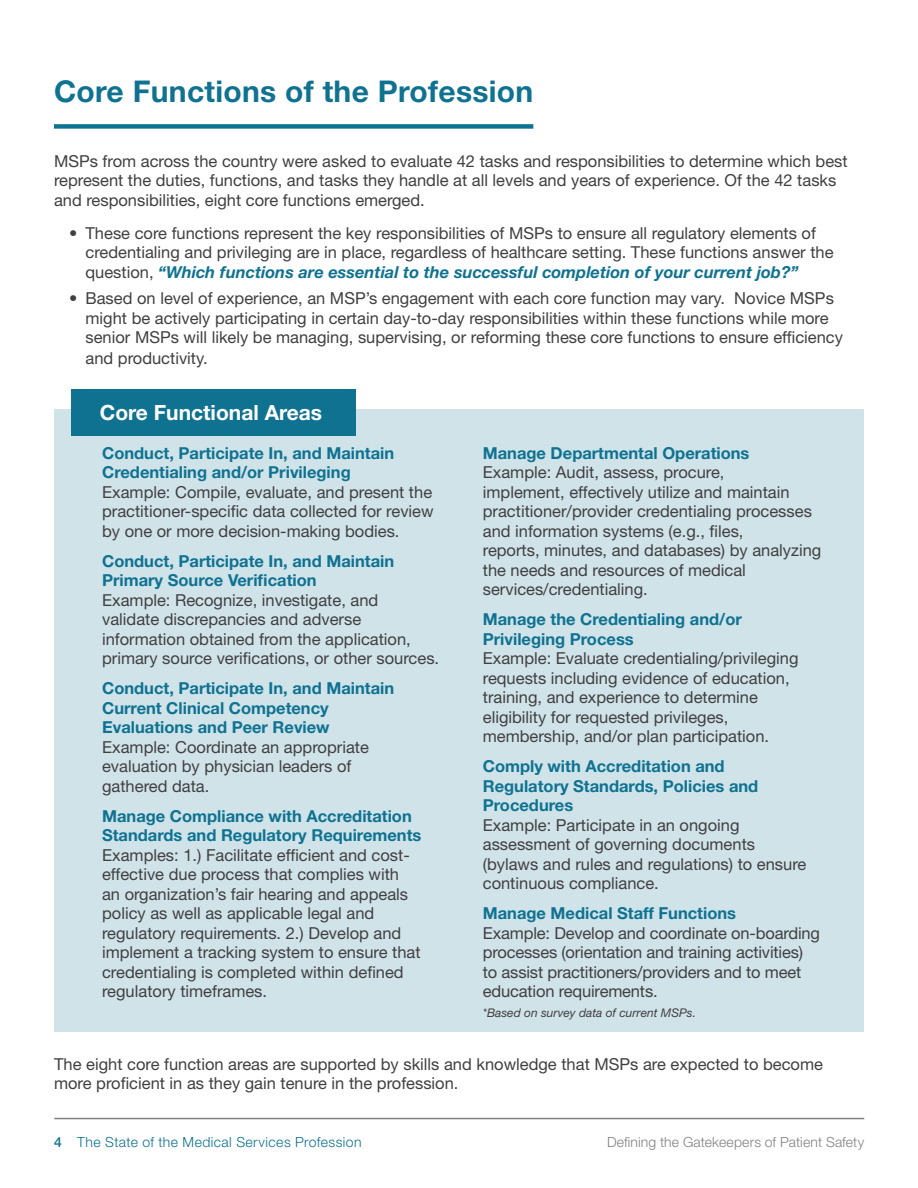
<style>
.page{position:relative;width:918px;height:1188px;background:#fff}
.page>*{position:absolute;margin:0;border:0;box-sizing:border-box;transform-origin:0 0}
._2_Blue_Header{font:700 30px "Helvetica Neue LT Std";letter-spacing:.01em;color:#0f7291}
.Sidebar_Header{font:700 21px "Helvetica Neue LT Std";color:#fff}
.Sidebar_Header-2{font:16.5px/19.5px "Helvetica Neue LT Std";color:#413f41}
.Sidebar_Header-3{font:700 16.5px/19.5px "Helvetica Neue LT Std";color:#0f7291}
._2_Blue_Header-2{font:16.5px/19.5px "Helvetica Neue LT Std";color:#413f41}
.t1{font:300 13.95px "Helvetica Neue LT Std";letter-spacing:.03em;color:#0f7291}
.t2{font:300 13.95px "Helvetica Neue LT Std";letter-spacing:.01em;color:#818285}
.Sidebar_Header-4{font:italic 12px "Helvetica Neue LT Std";color:#413f41}
.s1{font-weight:700;font-style:italic;color:#0f7291}
.s2{font-weight:500}
</style>
<div class="page">
<div style="left:54px;top:124px;width:479px;height:5px;background:#0f7291"></div>
<hr style="left:54px;top:1118px;width:810px;height:1px;background:#818285">
<div style="left:54px;top:410px;width:810px;height:622px;background:#cfe3e9"></div>
<div style="left:71px;top:389px;width:285px;height:47px;background:#0f7291"></div>
<p class="_2_Blue_Header" style="left:54px;top:73px;width:481px">Core Functions of the Profession</p>
<p class="_2_Blue_Header-2" style="left:54px;top:151px;width:795px">MSPs from across the country were asked to evaluate 42 tasks and responsibilities to determine which best represent the duties, functions, and tasks they handle at all levels and years of experience. Of the 42 tasks and responsibilities, eight core functions emerged.</p>
<p class="Sidebar_Header-2" style="left:86px;top:223px;width:750px;text-indent:-16px">• These core functions represent the key responsibilities of MSPs to ensure all regulatory elements of credentialing and privileging are in place, regardless of healthcare setting. These functions answer the question, <span class="s1">“Which functions are essential to the successful completion of your current job?”</span></p>
<p class="Sidebar_Header-2" style="left:86px;top:288px;width:759px;text-indent:-16px">• Based on level of experience, an MSP’s engagement with each core function may vary. Novice MSPs might be actively participating in certain day-to-day responsibilities within these functions while more senior MSPs will likely be managing, supervising, or reforming these core functions to ensure efficiency</p>
<p class="Sidebar_Header-2" style="left:86px;top:348px;width:124px">and productivity.</p>
<p class="Sidebar_Header" style="left:100px;top:399px;width:224px">Core Functional Areas</p>
<p class="Sidebar_Header-3" style="left:483px;top:443px;width:268px">Manage Departmental Operations</p>
<p class="Sidebar_Header-2" style="left:483px;top:462px;width:340px">Example: Audit, assess, procure,<br>implement, effectively utilize and maintain practitioner/provider credentialing processes and information systems (e.g., files,<br>reports, minutes, and databases) by analyzing the needs and resources of medical services/credentialing.</p>
<p class="Sidebar_Header-3" style="left:483px;top:609px;width:261px">Manage the Credentialing and/or<br>Privileging Process</p>
<p class="Sidebar_Header-2" style="left:483px;top:648px;width:317px">Example: Evaluate credentialing/privileging requests including evidence of education, training, and experience to determine eligibility for requested privileges, membership, and/or plan participation.</p>
<p class="Sidebar_Header-3" style="left:483px;top:756px;width:277px">Comply with Accreditation and<br>Regulatory Standards, Policies and<br>Procedures</p>
<p class="Sidebar_Header-2" style="left:483px;top:815px;width:325px">Example: Participate in an ongoing assessment of governing documents (bylaws and rules and regulations) to ensure continuous compliance.</p>
<p class="Sidebar_Header-3" style="left:483px;top:903px;width:255px">Manage Medical Staff Functions</p>
<p class="Sidebar_Header-2" style="left:483px;top:923px;width:339px">Example: Develop and coordinate on-boarding processes (orientation and training activities) to assist practitioners/providers and to meet education requirements.</p>
<p class="Sidebar_Header-4" style="left:483px;top:1005px;width:215px">*Based on survey data of current MSPs.</p>
<p class="Sidebar_Header-2" style="left:54px;top:1054px;width:770px">The eight core function areas are supported by skills and knowledge that MSPs are expected to become more proficient in as they gain tenure in the profession.</p>
<p class="Sidebar_Header-3" style="left:102px;top:443px;width:294px">Conduct, Participate In, and Maintain<br>Credentialing and/or Privileging</p>
<p class="Sidebar_Header-2" style="left:102px;top:482px;width:333px">Example: Compile, evaluate, and present the practitioner-specific data collected for review</p>
<p class="Sidebar_Header-2" style="left:102px;top:521px;width:299px">by one or more decision-making bodies.</p>
<p class="Sidebar_Header-3" style="left:102px;top:551px;width:294px">Conduct, Participate In, and Maintain<br>Primary Source Verification</p>
<p class="Sidebar_Header-2" style="left:102px;top:590px;width:339px">Example: Recognize, investigate, and validate discrepancies and adverse information obtained from the application, primary source verifications, or other sources.</p>
<p class="Sidebar_Header-3" style="left:102px;top:678px;width:294px">Conduct, Participate In, and Maintain<br>Current Clinical Competency<br>Evaluations and Peer Review</p>
<p class="Sidebar_Header-2" style="left:102px;top:737px;width:268px">Example: Coordinate an appropriate evaluation by physician leaders of gathered data.</p>
<p class="Sidebar_Header-3" style="left:102px;top:806px;width:321px">Manage Compliance with Accreditation<br>Standards and Regulatory Requirements</p>
<p class="Sidebar_Header-2" style="left:102px;top:845px;width:320px">Examples: 1.) Facilitate efficient and cost&shy;effective due process that complies with an organization’s fair hearing and appeals policy as well as applicable legal and regulatory requirements. 2.) Develop and implement a tracking system to ensure that credentialing is completed within defined regulatory timeframes.</p>
<p class="t1" style="left:54px;top:1134px;width:309px"><span class="s2">4</span> The State of the Medical Services Profession</p>
<p class="t2" style="left:607px;top:1134px;width:259px">Defining the Gatekeepers of Patient Safety</p>
</div>
